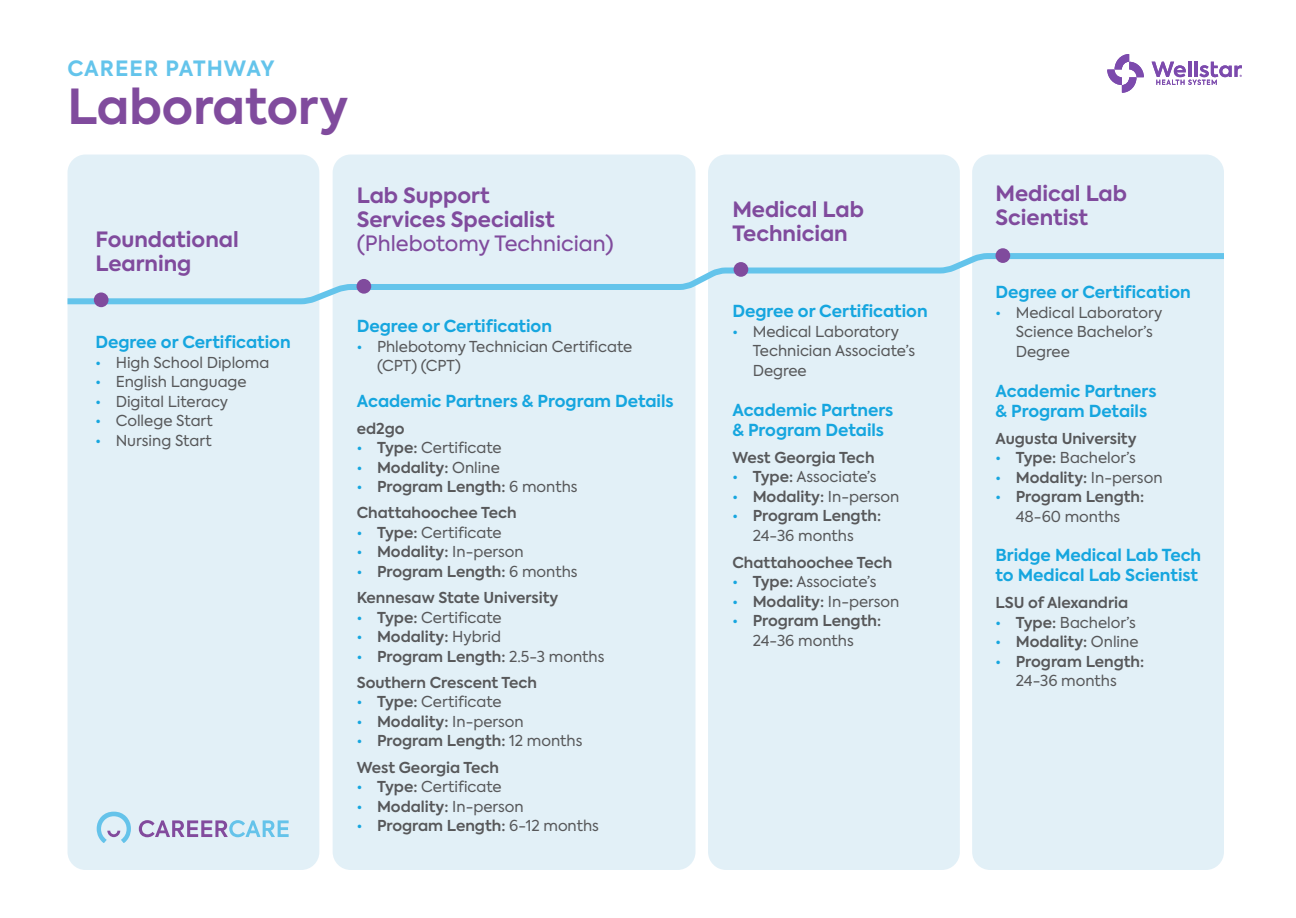
<style>
.page{position:relative;width:1296px;height:918px;background:#fff}
.page>*{position:absolute;margin:0;border:0;box-sizing:border-box;transform-origin:0 0}
.t1{font:700 48px "Axiforma";color:#804b9d}
.t2{font:700 21px/24px "Axiforma";color:#804b9d}
.t3{font:700 21px "Axiforma";letter-spacing:.05em;color:#64c4eb}
.t4{font:700 16.5px/19.8px "Axiforma";color:#16a6df}
.t5{font:600 15px/19.5px "Axiforma";color:#57585a;text-align:center}
.t6{font:15px/19.5px "Axiforma";color:#57585a}
.s1{font-size:13.5px;color:#16a6df}
.s2{font-weight:400}
.s3{font-weight:600}
.s4{font-weight:400;font-size:13.5px;color:#16a6df}
</style>
<div class="page">
<div style="left:333px;top:154px;width:363px;height:716px;background:#e2f0f7;border-radius:18px"></div>
<div style="left:708px;top:154px;width:252px;height:716px;background:#e2f0f7;border-radius:18px"></div>
<div style="left:68px;top:154px;width:251px;height:716px;background:#e2f0f7;border-radius:18px"></div>
<div style="left:972px;top:154px;width:252px;height:716px;background:#e2f0f7;border-radius:18px"></div>
<svg style="left:67px;top:249px;width:1157px;height:58px"></svg>
<div style="left:996px;top:248px;width:14px;height:15px;background:#804b9d;border-radius:50%"></div>
<div style="left:734px;top:262px;width:14px;height:15px;background:#804b9d;border-radius:50%"></div>
<div style="left:357px;top:279px;width:14px;height:15px;background:#804b9d;border-radius:50%"></div>
<div style="left:94px;top:292px;width:15px;height:15px;background:#804b9d;border-radius:50%"></div>
<svg style="left:139px;top:820px;width:150px;height:17px"></svg>
<svg style="left:97px;top:812px;width:34px;height:31px"></svg>
<svg style="left:1107px;top:54px;width:37px;height:39px"></svg>
<hr style="left:1188px;top:61px;width:3px;height:16px;background:#7c4aad">
<hr style="left:1194px;top:61px;width:3px;height:16px;background:#7c4aad">
<svg style="left:1152px;top:62px;width:90px;height:23px"></svg>
<p class="t3" style="left:68px;top:54px;width:209px">CAREER PATHWAY</p>
<p class="t1" style="left:68px;top:74px;width:282px">Laboratory</p>
<h2 class="t2" style="left:95px;top:228px;width:145px">Foundational<br>Learning</h2>
<h3 class="t4" style="left:95px;top:333px;width:197px">Degree or Certification</h3>
<p class="t6" style="left:95px;top:353px;width:175px"><span class="s1">•</span> High School Diploma</p>
<p class="t6" style="left:95px;top:372px;width:153px"><span class="s1">•</span> English Language</p>
<p class="t6" style="left:95px;top:392px;width:134px"><span class="s1">•</span> Digital Literacy</p>
<p class="t6" style="left:95px;top:411px;width:119px"><span class="s1">•</span> College Start</p>
<p class="t6" style="left:95px;top:431px;width:118px"><span class="s1">•</span> Nursing Start</p>
<h2 class="t2" style="left:357px;top:184px;width:258px">Lab Support<br>Services Specialist <span class="s2">(Phlebotomy Technician)</span></h2>
<h3 class="t4" style="left:357px;top:316px;width:197px">Degree or Certification</h3>
<p class="t6" style="left:377px;top:337px;width:257px;text-indent:-20px"><span class="s1">•</span> Phlebotomy Technician Certificate (CPT) (CPT)</p>
<h3 class="t4" style="left:357px;top:392px;width:318px">Academic Partners &amp; Program Details</h3>
<h4 class="t5" style="left:357px;top:419px;width:49px">ed2go</h4>
<p class="t6" style="left:357px;top:438px;width:147px"><span class="s1">•</span> <span class="s3">Type:</span> Certificate</p>
<p class="t5" style="left:357px;top:458px;width:145px"><span class="s4">•</span> Modality: <span class="s2">Online</span></p>
<p class="t5" style="left:357px;top:477px;width:222px"><span class="s4">•</span> Program Length: <span class="s2">6 months</span></p>
<h4 class="t5" style="left:357px;top:503px;width:161px">Chattahoochee Tech</h4>
<p class="t6" style="left:357px;top:523px;width:147px"><span class="s1">•</span> <span class="s3">Type:</span> Certificate</p>
<p class="t5" style="left:357px;top:542px;width:169px"><span class="s4">•</span> Modality: <span class="s2">In-person</span></p>
<p class="t5" style="left:357px;top:562px;width:222px"><span class="s4">•</span> Program Length: <span class="s2">6 months</span></p>
<h4 class="t5" style="left:357px;top:588px;width:203px">Kennesaw State University</h4>
<p class="t6" style="left:357px;top:608px;width:147px"><span class="s1">•</span> <span class="s3">Type:</span> Certificate</p>
<p class="t5" style="left:357px;top:627px;width:146px"><span class="s4">•</span> Modality: <span class="s2">Hybrid</span></p>
<p class="t5" style="left:357px;top:647px;width:249px"><span class="s4">•</span> Program Length: <span class="s2">2.5-3 months</span></p>
<h4 class="t5" style="left:357px;top:673px;width:182px">Southern Crescent Tech</h4>
<p class="t6" style="left:357px;top:693px;width:147px"><span class="s1">•</span> <span class="s3">Type:</span> Certificate</p>
<p class="t5" style="left:357px;top:712px;width:169px"><span class="s4">•</span> Modality: <span class="s2">In-person</span></p>
<p class="t5" style="left:357px;top:731px;width:227px"><span class="s4">•</span> Program Length: <span class="s2">12 months</span></p>
<h4 class="t5" style="left:357px;top:758px;width:144px">West Georgia Tech</h4>
<p class="t6" style="left:357px;top:777px;width:147px"><span class="s1">•</span> <span class="s3">Type:</span> Certificate</p>
<p class="t5" style="left:357px;top:797px;width:169px"><span class="s4">•</span> Modality: <span class="s2">In-person</span></p>
<p class="t5" style="left:357px;top:816px;width:244px"><span class="s4">•</span> Program Length: <span class="s2">6-12 months</span></p>
<h2 class="t2" style="left:732px;top:198px;width:133px">Medical Lab<br>Technician</h2>
<h3 class="t4" style="left:732px;top:301px;width:197px">Degree or Certification</h3>
<p class="t6" style="left:753px;top:322px;width:164px;text-indent:-20px"><span class="s1">•</span> Medical Laboratory<br>Technician Associate’s<br>Degree</p>
<h3 class="t4" style="left:732px;top:400px;width:163px">Academic Partners &amp; Program Details</h3>
<h4 class="t5" style="left:732px;top:448px;width:144px">West Georgia Tech</h4>
<p class="t6" style="left:732px;top:467px;width:146px"><span class="s1">•</span> <span class="s3">Type:</span> Associate’s</p>
<p class="t5" style="left:732px;top:487px;width:169px"><span class="s4">•</span> Modality: <span class="s2">In-person</span></p>
<p class="t5" style="left:732px;top:506px;width:150px"><span class="s4">•</span> Program Length:<br><span class="s2">24-36 months</span></p>
<h4 class="t5" style="left:732px;top:553px;width:161px">Chattahoochee Tech</h4>
<p class="t6" style="left:732px;top:572px;width:146px"><span class="s1">•</span> <span class="s3">Type:</span> Associate’s</p>
<p class="t5" style="left:732px;top:592px;width:169px"><span class="s4">•</span> Modality: <span class="s2">In-person</span></p>
<p class="t5" style="left:732px;top:611px;width:150px"><span class="s4">•</span> Program Length:<br><span class="s2">24-36 months</span></p>
<h2 class="t2" style="left:996px;top:182px;width:133px">Medical Lab<br>Scientist</h2>
<h3 class="t4" style="left:996px;top:283px;width:197px">Degree or Certification</h3>
<p class="t6" style="left:1016px;top:303px;width:148px;text-indent:-20px"><span class="s1">•</span> Medical Laboratory<br>Science Bachelor’s<br>Degree</p>
<h3 class="t4" style="left:996px;top:381px;width:163px">Academic Partners &amp; Program Details</h3>
<h4 class="t5" style="left:996px;top:429px;width:143px">Augusta University</h4>
<p class="t6" style="left:996px;top:448px;width:142px"><span class="s1">•</span> <span class="s3">Type:</span> Bachelor’s</p>
<p class="t5" style="left:996px;top:468px;width:169px"><span class="s4">•</span> Modality: <span class="s2">In-person</span></p>
<p class="t5" style="left:996px;top:487px;width:150px"><span class="s4">•</span> Program Length:<br><span class="s2">48-60 months</span></p>
<h3 class="t4" style="left:996px;top:546px;width:207px">Bridge Medical Lab Tech to Medical Lab Scientist</h3>
<h4 class="t5" style="left:996px;top:593px;width:134px">LSU of Alexandria</h4>
<p class="t6" style="left:996px;top:613px;width:142px"><span class="s1">•</span> <span class="s3">Type:</span> Bachelor’s</p>
<p class="t5" style="left:996px;top:632px;width:145px"><span class="s4">•</span> Modality: <span class="s2">Online</span></p>
<p class="t5" style="left:996px;top:652px;width:150px"><span class="s4">•</span> Program Length:<br><span class="s2">24-36 months</span></p>
</div>
